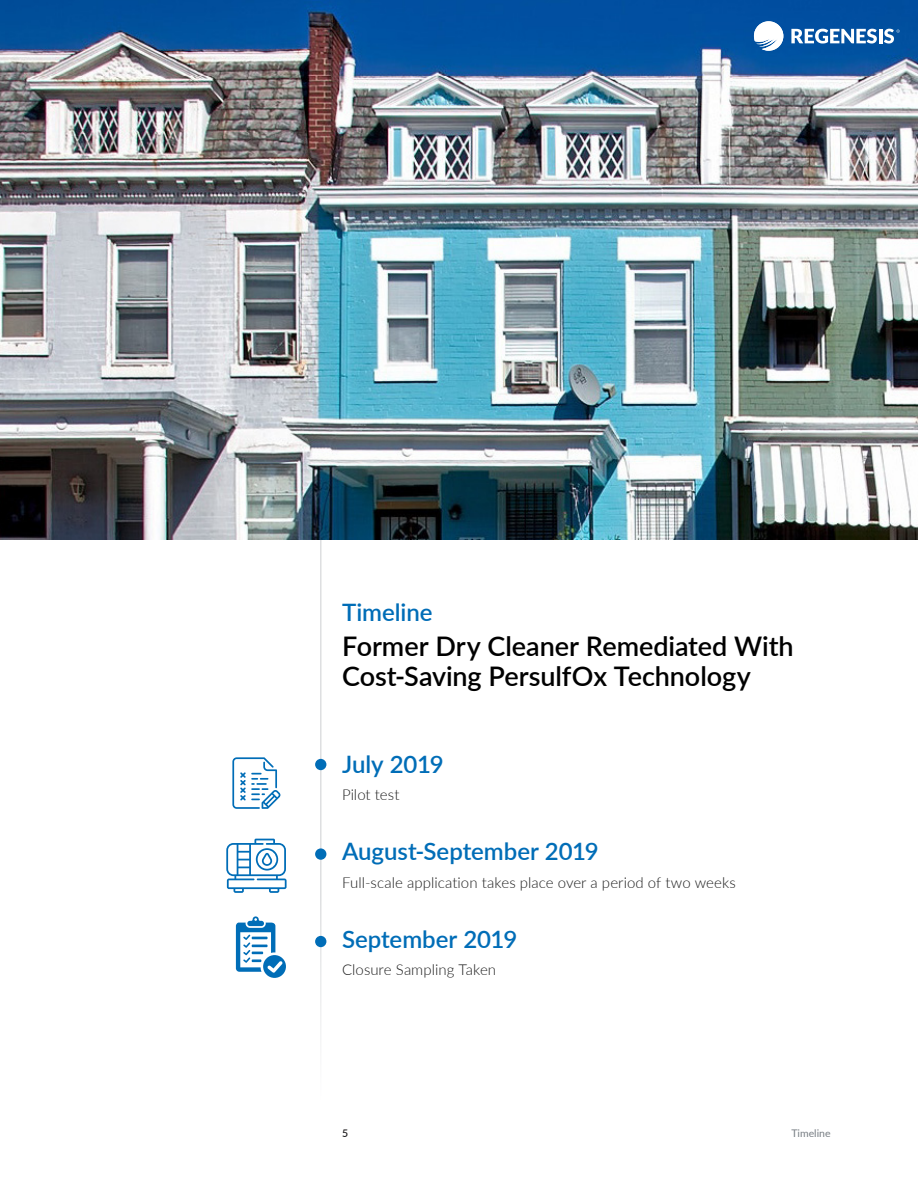
<style>
.page{position:relative;width:918px;height:1188px;background:#fff}
.page>*{position:absolute;margin:0;border:0;box-sizing:border-box;transform-origin:0 0}
.t1{font:600 27px/29.7px "Lato";color:#000}
.t2{font:600 24px "Lato";letter-spacing:-.005em;color:#006db7}
.t3{font:300 15px "Lato";letter-spacing:.005em;color:#1d1d1d}
.t4{font:10.5px "Lato";color:#777d83}
.t5{font:600 10.5px "Lato";color:#211f20}
</style>
<div class="page">
<hr style="left:320px;top:194px;width:2px;height:988px;background:#777d83">
<svg style="left:236px;top:916px;width:50px;height:62px"></svg>
<img style="left:0;top:0;width:918px;height:540px">
<svg style="left:791px;top:29px;width:86px;height:15px"></svg>
<hr style="left:879px;top:29px;width:3px;height:14px;background:#fff">
<svg style="left:884px;top:29px;width:16px;height:15px"></svg>
<svg style="left:754px;top:21px;width:29px;height:30px"></svg>
<div style="left:315px;top:759px;width:11px;height:11px;background:#006db7;border-radius:50%"></div>
<div style="left:315px;top:848px;width:11px;height:12px;background:#006db7;border-radius:50%"></div>
<div style="left:315px;top:936px;width:11px;height:11px;background:#006db7;border-radius:50%"></div>
<svg style="left:226px;top:839px;width:61px;height:54px"></svg>
<svg style="left:232px;top:757px;width:49px;height:52px"></svg>
<h2 class="t2" style="left:342px;top:595px;width:92px">Timeline</h2>
<h1 class="t1" style="left:342px;top:631px;width:453px">Former Dry Cleaner Remediated With<br>Cost-Saving PersulfOx Technology</h1>
<h2 class="t2" style="left:342px;top:746px;width:103px">July 2019</h2>
<p class="t3" style="left:342px;top:784px;width:59px">Pilot test</p>
<h2 class="t2" style="left:342px;top:834px;width:258px">August-September 2019</h2>
<p class="t3" style="left:342px;top:872px;width:395px">Full-scale application takes place over a period of two weeks</p>
<h2 class="t2" style="left:342px;top:921px;width:177px">September 2019</h2>
<p class="t3" style="left:342px;top:959px;width:156px">Closure Sampling Taken</p>
<p class="t5" style="left:342px;top:1125px;width:8px">5</p>
<p class="t4" style="left:791px;top:1125px;width:41px">Timeline</p>
</div>
